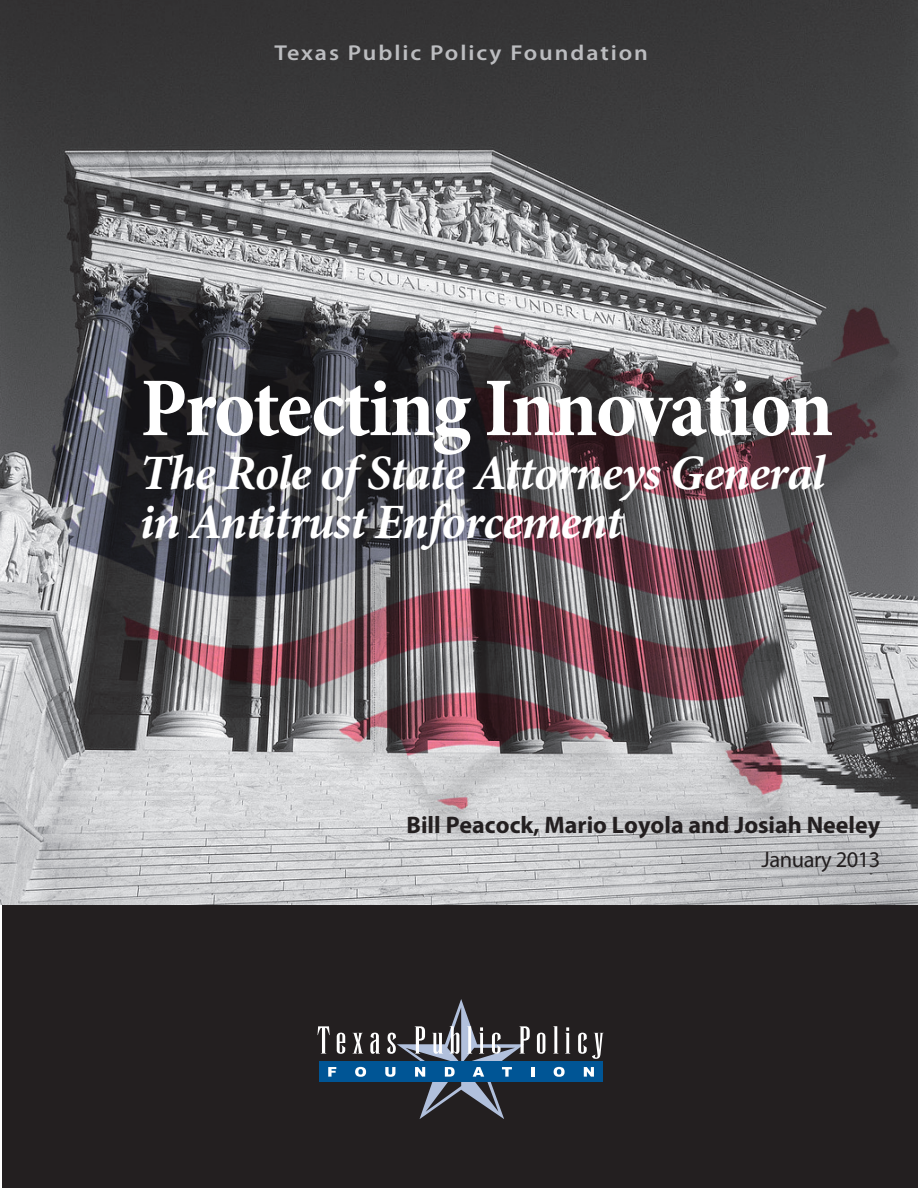
<style>
.page{position:relative;width:918px;height:1188px;background:#fff}
.page>*{position:absolute;margin:0;border:0;box-sizing:border-box;transform-origin:0 0}
.t1{font:700 condensed 84.45px "Minion Pro";letter-spacing:-.025em;color:#fff}
.t2{font:italic 700 49.5px/49.5px "Minion Pro";letter-spacing:-.02em;color:#fff}
.t3{font:700 24px "Myriad Pro";color:#231f20}
.t4{font:22.5px "Myriad Pro";letter-spacing:-.02em;color:#231f20}
.t5{font:600 21.6px "Myriad Pro";letter-spacing:.08em;color:#bcbdc0;scale:1.11 1}
</style>
<div class="page">
<div style="left:2px;top:904px;width:916px;height:284px;background:#231f20"></div>
<img style="left:0;top:0;width:918px;height:904px">
<img style="left:0;top:127px;width:910px;height:778px">
<div style="left:320px;top:1062px;width:283px;height:20px;background:#005595"></div>
<svg style="left:328px;top:1067px;width:8px;height:10px"></svg>
<svg style="left:554px;top:1067px;width:11px;height:10px"></svg>
<svg style="left:584px;top:1067px;width:10px;height:10px"></svg>
<svg style="left:318px;top:1026px;width:12px;height:28px"></svg>
<svg style="left:337px;top:1033px;width:8px;height:21px"></svg>
<svg style="left:353px;top:999px;width:192px;height:120px"></svg>
<svg style="left:553px;top:1026px;width:5px;height:28px"></svg>
<svg style="left:565px;top:1027px;width:5px;height:27px"></svg>
<svg style="left:578px;top:1033px;width:26px;height:26px"></svg>
<p class="t5" style="left:274px;top:39px;width:338px">Texas Public Policy Foundation</p>
<h1 class="t1" style="left:140px;top:350px;width:695px">Protecting Innovation</h1>
<p class="t2" style="left:140px;top:448px;width:687px">The Role of State Attorneys General in Antitrust Enforcement</p>
<p class="t3" style="left:407px;top:809px;width:475px">Bill Peacock, Mario Loyola and Josiah Neeley</p>
<p class="t4" style="left:762px;top:846px;width:120px">January 2013</p>
</div>
